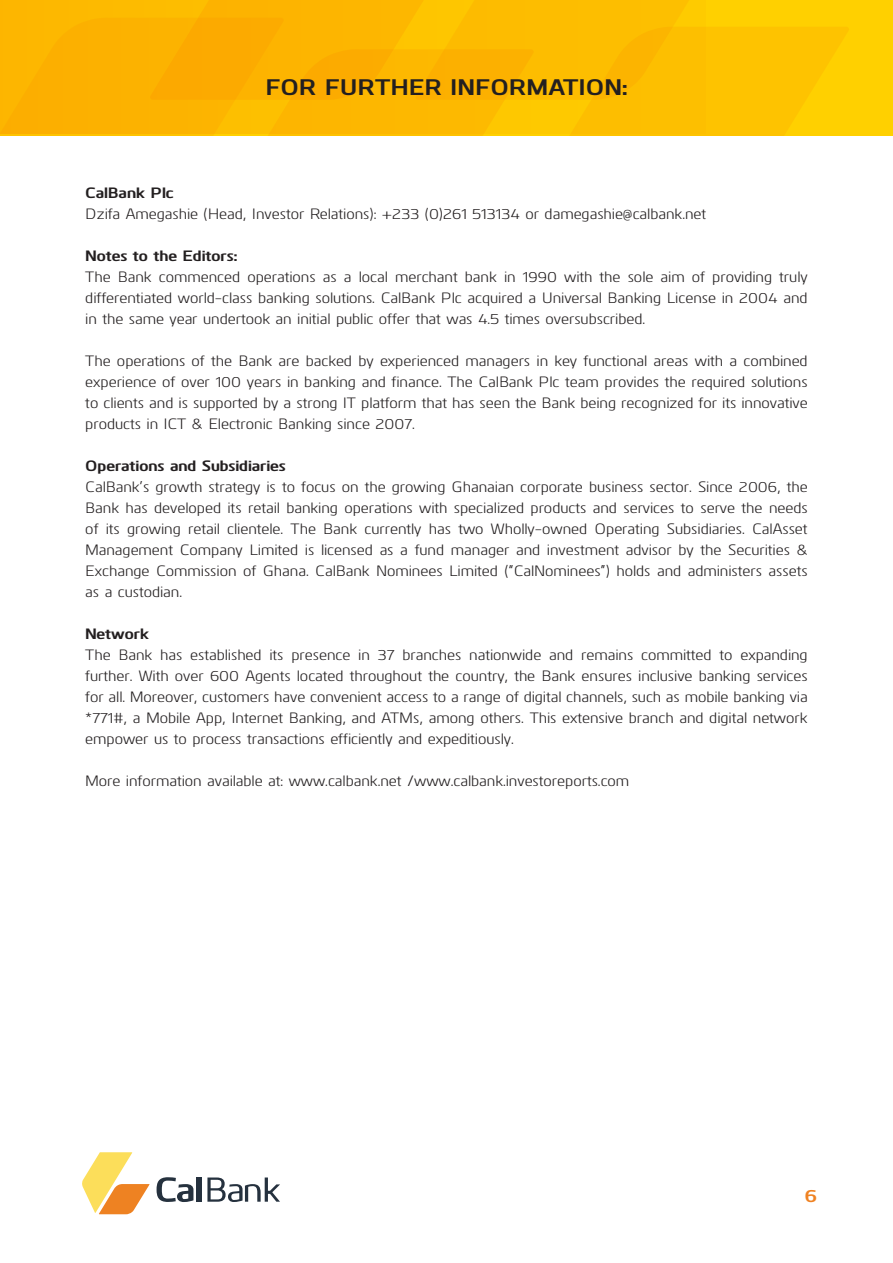
<style>
.page{position:relative;width:893px;height:1263px;background:#fff}
.page>*{position:absolute;margin:0;border:0;box-sizing:border-box;transform-origin:0 0}
.t1{font:700 22.5px "Kuro";color:#231f20}
.t2{font:700 18px "Kuro";color:#ef8222}
.t3{font:15px/21px "Kuro";color:#231f20;text-align:justify}
.t4{font:700 15px "Kuro";color:#231f20}
</style>
<div class="page">
<svg style="left:82px;top:1152px;width:198px;height:63px"></svg>
<div style="left:197px;top:1177px;width:5px;height:25px;background:#25313e"></div>
<div style="left:0;top:0;width:893px;height:135px;background:#ffd000"></div>
<svg style="left:0;top:27px;width:849px;height:108px"></svg>
<div style="left:0;top:0;width:705px;height:134px;background:linear-gradient(to right,#fcaf00,#fdbf00)"></div>
<p class="t1" style="left:265px;top:70px;width:364px">FOR FURTHER INFORMATION:</p>
<p class="t4" style="left:85px;top:182px;width:90px">CalBank Plc</p>
<p class="t3" style="left:85px;top:203px;width:622px">Dzifa Amegashie (Head, Investor Relations): +233 (0)261 513134 or damegashie@calbank.net</p>
<p class="t4" style="left:85px;top:245px;width:153px">Notes to the Editors:</p>
<p class="t3" style="left:85px;top:266px;width:724px">The Bank commenced operations as a local merchant bank in 1990 with the sole aim of providing truly differentiated world-class banking solutions. CalBank Plc acquired a Universal Banking License in 2004 and in the same year undertook an initial public offer that was 4.5 times oversubscribed.</p>
<p class="t3" style="left:85px;top:350px;width:724px">The operations of the Bank are backed by experienced managers in key functional areas with a combined experience of over 100 years in banking and finance. The CalBank Plc team provides the required solutions to clients and is supported by a strong IT platform that has seen the Bank being recognized for its innovative products in ICT &amp; Electronic Banking since 2007.</p>
<p class="t4" style="left:85px;top:455px;width:202px">Operations and Subsidiaries</p>
<p class="t3" style="left:85px;top:476px;width:724px">CalBank’s growth strategy is to focus on the growing Ghanaian corporate business sector. Since 2006, the Bank has developed its retail banking operations with specialized products and services to serve the needs of its growing retail clientele. The Bank currently has two Wholly-owned Operating Subsidiaries. CalAsset Management Company Limited is licensed as a fund manager and investment advisor by the Securities &amp; Exchange Commission of Ghana. CalBank Nominees Limited (“CalNominees”) holds and administers assets as a custodian.</p>
<p class="t4" style="left:85px;top:623px;width:65px">Network</p>
<p class="t3" style="left:85px;top:644px;width:724px">The Bank has established its presence in 37 branches nationwide and remains committed to expanding further. With over 600 Agents located throughout the country, the Bank ensures inclusive banking services for all. Moreover, customers have convenient access to a range of digital channels, such as mobile banking via *771#, a Mobile App, Internet Banking, and ATMs, among others. This extensive branch and digital network empower us to process transactions efficiently and expeditiously.</p>
<p class="t3" style="left:85px;top:770px;width:545px">More information available at: www.calbank.net /www.calbank.investoreports.com</p>
<p class="t2" style="left:805px;top:1182px;width:14px">6</p>
</div>
